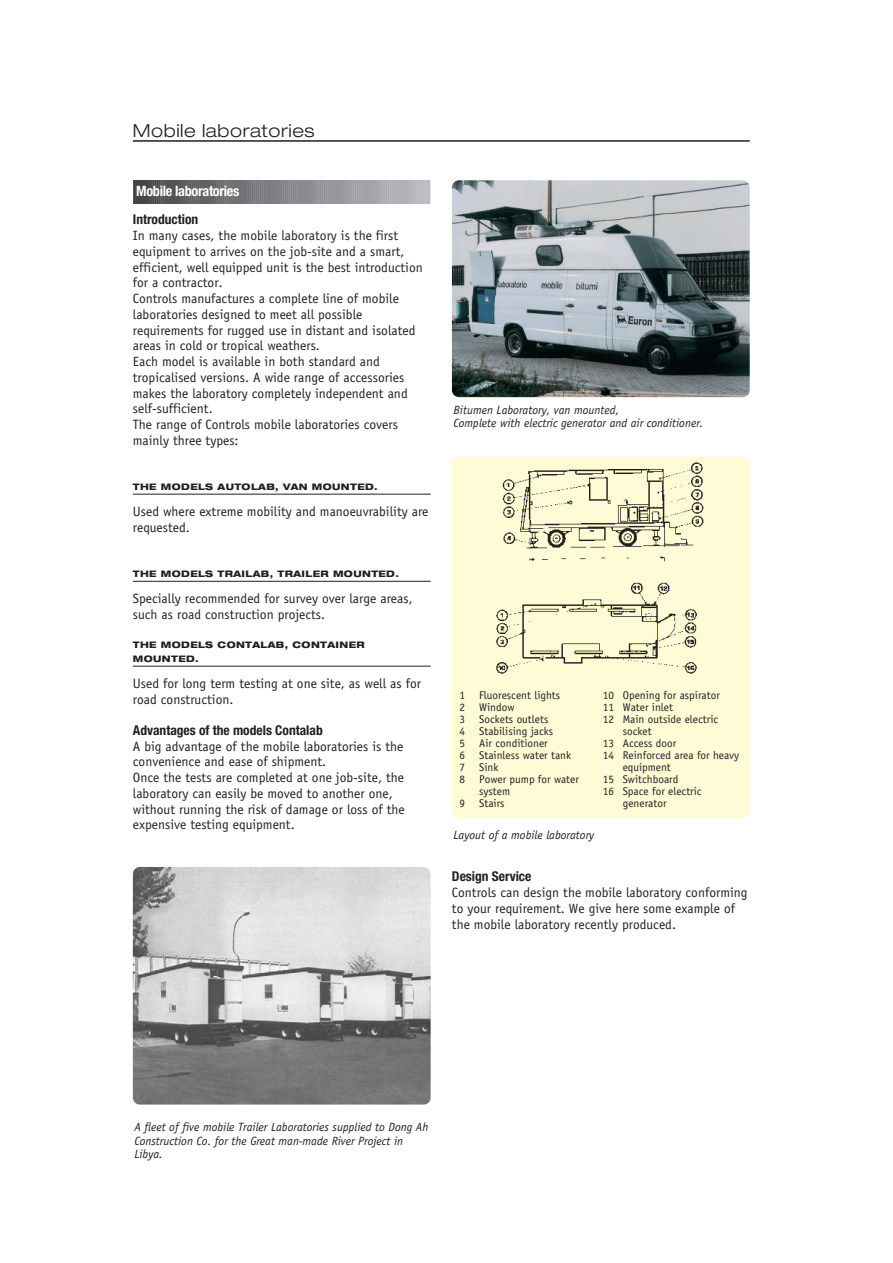
<style>
.page{position:relative;width:893px;height:1263px;background:#fff}
.page>*{position:absolute;margin:0;border:0;box-sizing:border-box;transform-origin:0 0}
.t1{font:300 expanded 18px "Helvetica Neue";letter-spacing:.035em;color:#231f20}
.t2{font:700 condensed 14.25px "Helvetica Neue";letter-spacing:-.025em;color:#fff}
.t3{font:13.5px/15.8px "Officina Sans";color:#231f20}
.t4{font:700 condensed 13.5px "Helvetica Neue";color:#231f20}
.t5{font:italic 12px/13.5px "Officina Sans";color:#231f20}
.t6{font:11.25px/12px "Officina Sans";color:#231f20}
.t7{font:800 expanded 9px/13.5px "Helvetica Neue";letter-spacing:.045em;color:#231f20}
</style>
<div class="page">
<img style="left:133px;top:867px;width:297px;height:238px;border-radius:7px">
<div style="left:452px;top:457px;width:297px;height:361px;background:#fffbd6;border-radius:7px"></div>
<img style="left:496px;top:462px;width:208px;height:212px">
<img style="left:452px;top:180px;width:297px;height:217px;border-radius:7px">
<hr style="left:133px;top:494px;width:297px;height:1px;background:#231f20">
<hr style="left:133px;top:581px;width:297px;height:1px;background:#231f20">
<hr style="left:133px;top:666px;width:297px;height:1px;background:#231f20">
<svg style="left:134px;top:180px;width:296px;height:24px;background:#838487"></svg>
<hr style="left:133px;top:140px;width:616px;height:2px;background:#231f20">
<h1 class="t1" style="left:133px;top:124px;width:183px">Mobile laboratories</h1>
<p class="t2" style="left:136px;top:186px;width:105px">Mobile laboratories</p>
<p class="t4" style="left:133px;top:215px;width:67px">Introduction</p>
<p class="t3" style="left:133px;top:229px;width:291px">In many cases, the mobile laboratory is the first equipment to arrives on the job-site and a smart, efficient, well equipped unit is the best introduction for a contractor.<br>Controls manufactures a complete line of mobile laboratories designed to meet all possible requirements for rugged use in distant and isolated areas in cold or tropical weathers.<br>Each model is available in both standard and tropicalised versions. A wide range of accessories makes the laboratory completely independent and self-sufficient.<br>The range of Controls mobile laboratories covers mainly three types:</p>
<p class="t7" style="left:133px;top:481px;width:246px">THE MODELS AUTOLAB, VAN MOUNTED.</p>
<p class="t3" style="left:133px;top:505px;width:297px">Used where extreme mobility and manoeuvrability are requested.</p>
<p class="t7" style="left:133px;top:568px;width:267px">THE MODELS TRAILAB, TRAILER MOUNTED.</p>
<p class="t3" style="left:133px;top:592px;width:281px">Specially recommended for survey over large areas, such as road construction projects.</p>
<p class="t7" style="left:133px;top:639px;width:233px">THE MODELS CONTALAB, CONTAINER<br>MOUNTED.</p>
<p class="t3" style="left:133px;top:677px;width:290px">Used for long term testing at one site, as well as for road construction.</p>
<p class="t4" style="left:133px;top:725px;width:191px">Advantages of the models Contalab</p>
<p class="t3" style="left:133px;top:739px;width:273px">A big advantage of the mobile laboratories is the convenience and ease of shipment.<br>Once the tests are completed at one job-site, the laboratory can easily be moved to another one, without running the risk of damage or loss of the expensive testing equipment.</p>
<p class="t5" style="left:453px;top:404px;width:251px">Bitumen Laboratory, van mounted,<br>Complete with electric generator and air conditioner.</p>
<p class="t6" style="left:459px;top:690px;width:7px">1</p>
<p class="t6" style="left:479px;top:690px;width:83px">Fluorescent lights</p>
<p class="t6" style="left:459px;top:702px;width:7px">2</p>
<p class="t6" style="left:479px;top:702px;width:37px">Window</p>
<p class="t6" style="left:459px;top:714px;width:7px">3</p>
<p class="t6" style="left:479px;top:714px;width:71px">Sockets outlets</p>
<p class="t6" style="left:459px;top:726px;width:7px">4</p>
<p class="t6" style="left:479px;top:726px;width:75px">Stabilising jacks</p>
<p class="t6" style="left:459px;top:738px;width:7px">5</p>
<p class="t6" style="left:479px;top:738px;width:70px">Air conditioner</p>
<p class="t6" style="left:459px;top:750px;width:7px">6</p>
<p class="t6" style="left:479px;top:750px;width:93px">Stainless water tank</p>
<p class="t6" style="left:459px;top:762px;width:7px">7</p>
<p class="t6" style="left:479px;top:762px;width:21px">Sink</p>
<p class="t6" style="left:459px;top:774px;width:7px">8</p>
<p class="t6" style="left:479px;top:774px;width:101px">Power pump for water system</p>
<p class="t6" style="left:459px;top:798px;width:7px">9</p>
<p class="t6" style="left:479px;top:798px;width:27px">Stairs</p>
<p class="t5" style="left:453px;top:829px;width:142px">Layout of a mobile laboratory</p>
<p class="t6" style="left:603px;top:691px;width:118px">10 Opening for aspirator</p>
<p class="t6" style="left:603px;top:703px;width:72px">11 Water inlet</p>
<p class="t6" style="left:603px;top:715px;width:117px">12 Main outside electric</p>
<p class="t6" style="left:622px;top:727px;width:30px">socket</p>
<p class="t6" style="left:603px;top:739px;width:75px">13 Access door</p>
<p class="t6" style="left:603px;top:751px;width:138px">14 Reinforced area for heavy</p>
<p class="t6" style="left:622px;top:763px;width:50px">equipment</p>
<p class="t6" style="left:603px;top:775px;width:77px">15 Switchboard</p>
<p class="t6" style="left:603px;top:787px;width:100px">16 Space for electric</p>
<p class="t6" style="left:622px;top:799px;width:45px">generator</p>
<p class="t4" style="left:452px;top:872px;width:81px">Design Service</p>
<p class="t3" style="left:452px;top:886px;width:297px">Controls can design the mobile laboratory conforming to your requirement. We give here some example of the mobile laboratory recently produced.</p>
<p class="t5" style="left:134px;top:1122px;width:295px">A fleet of five mobile Trailer Laboratories supplied to Dong Ah<br>Construction Co. for the Great man-made River Project in<br>Libya.</p>
</div>
